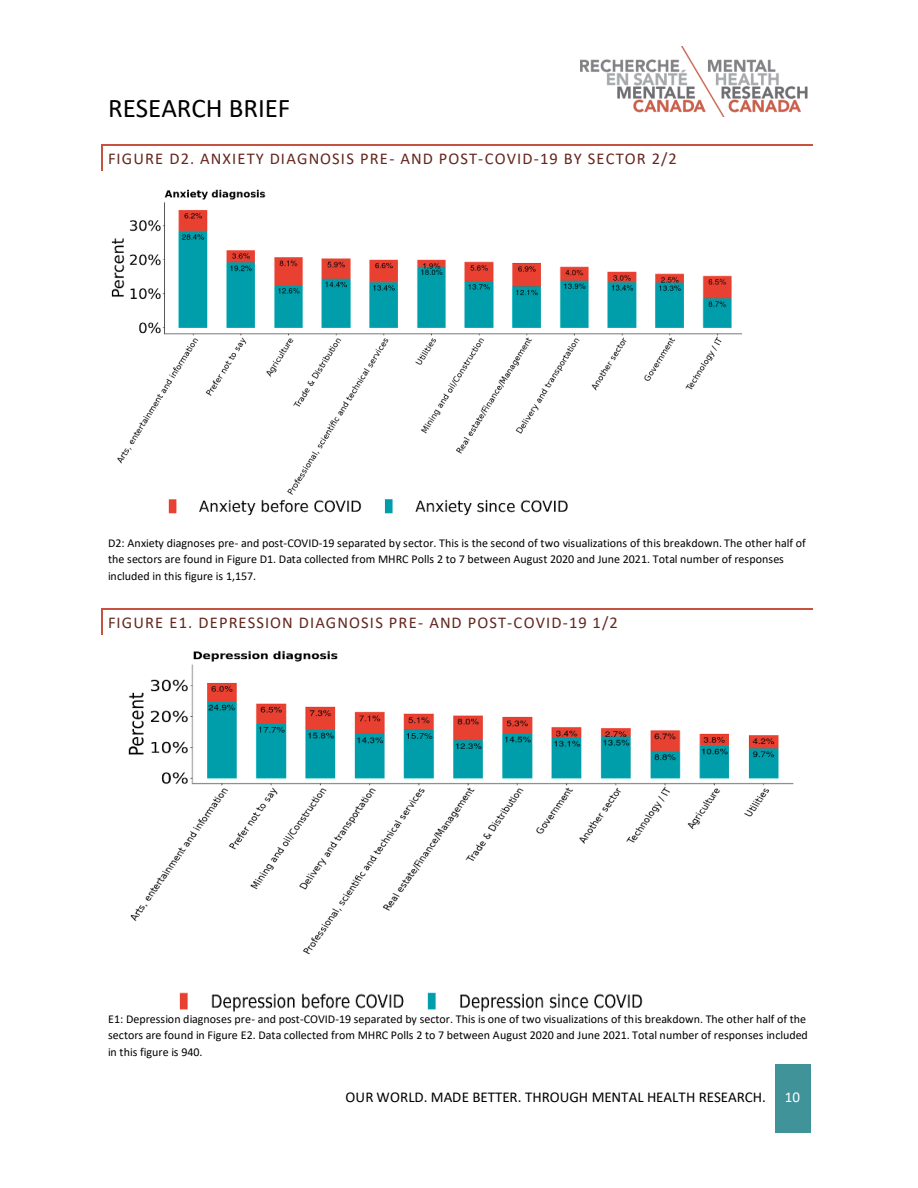
<style>
.page{position:relative;width:918px;height:1188px;background:#fff}
.page>*{position:absolute;margin:0;border:0;box-sizing:border-box;transform-origin:0 0}
.t1{font:27px "Calibri";color:#000}
.t2{font:16.5px "Calibri";letter-spacing:.065em;color:#64261e}
.t3{font:15px "Calibri";color:#000}
.t4{font:15px "Calibri";color:#fff}
.t5{font:12px/16.8px "Calibri";letter-spacing:.005em;color:#000}
</style>
<div class="page">
<div style="left:775px;top:1065px;width:35px;height:68px;background:#41939a"></div>
<img style="left:580px;top:47px;width:228px;height:70px">
<hr style="left:103px;top:144px;width:710px;height:2px;background:#c65242">
<svg style="left:102px;top:144px;width:1px;height:27px"></svg>
<hr style="left:103px;top:608px;width:710px;height:2px;background:#c65242">
<svg style="left:102px;top:608px;width:1px;height:27px"></svg>
<img style="left:168px;top:499px;width:400px;height:17px">
<img style="left:111px;top:189px;width:630px;height:306px">
<img style="left:128px;top:650px;width:666px;height:305px">
<img style="left:179px;top:992px;width:464px;height:20px">
<h1 class="t1" style="left:108px;top:97px;width:184px">RESEARCH BRIEF</h1>
<h2 class="t2" style="left:108px;top:152px;width:570px">FIGURE D2. ANXIETY DIAGNOSIS PRE- AND POST-COVID-19 BY SECTOR 2/2</h2>
<p class="t5" style="left:108px;top:535px;width:699px">D2: Anxiety diagnoses pre- and post-COVID-19 separated by sector. This is the second of two visualizations of this breakdown. The other half of the sectors are found in Figure D1. Data collected from MHRC Polls 2 to 7 between August 2020 and June 2021. Total number of responses included in this figure is 1,157.</p>
<h2 class="t2" style="left:108px;top:616px;width:511px">FIGURE E1. DEPRESSION DIAGNOSIS PRE- AND POST-COVID-19 1/2</h2>
<p class="t5" style="left:108px;top:1011px;width:701px">E1: Depression diagnoses pre- and post-COVID-19 separated by sector. This is one of two visualizations of this breakdown. The other half of the sectors are found in Figure E2. Data collected from MHRC Polls 2 to 7 between August 2020 and June 2021. Total number of responses included in this figure is 940.</p>
<p class="t3" style="left:346px;top:1091px;width:422px">OUR WORLD. MADE BETTER. THROUGH MENTAL HEALTH RESEARCH.</p>
<p class="t4" style="left:785px;top:1091px;width:17px">10</p>
</div>
